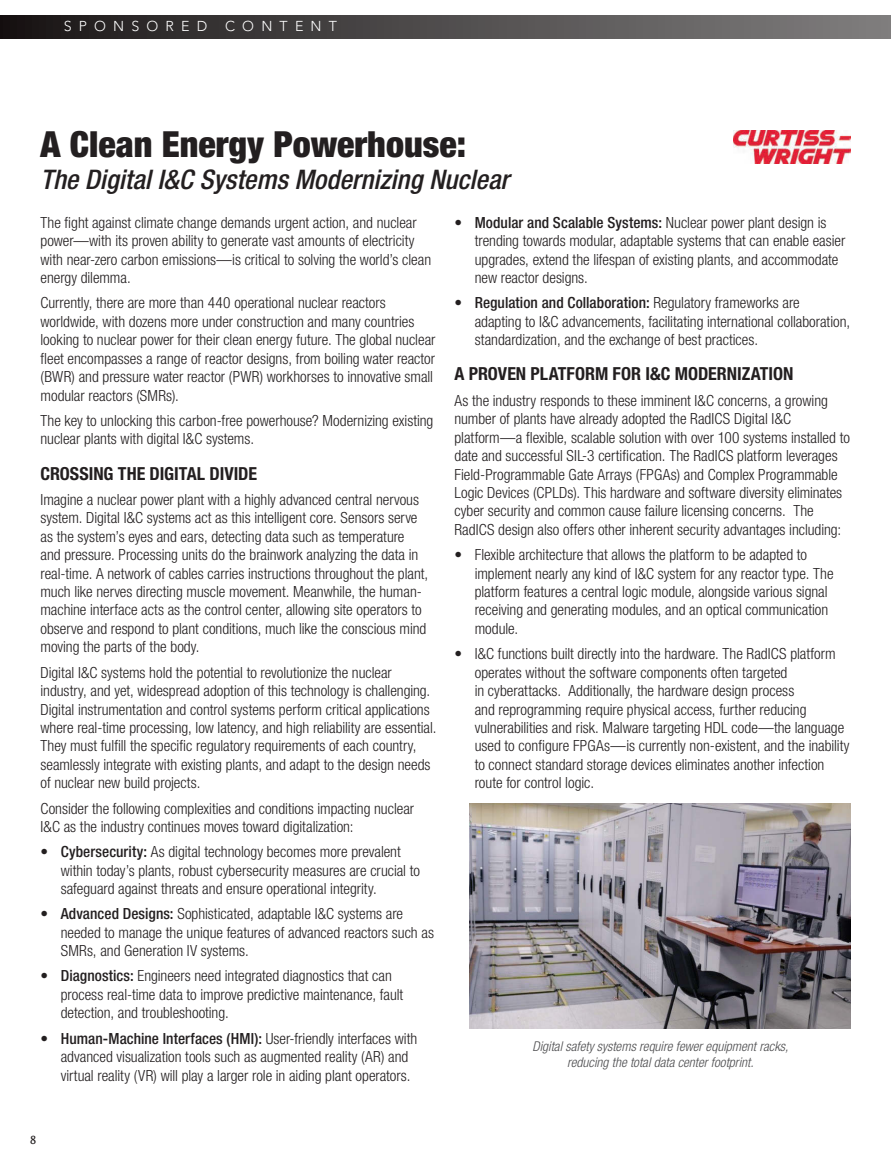
<style>
.page{position:relative;width:891px;height:1175px;background:#fff}
.page>*{position:absolute;margin:0;border:0;box-sizing:border-box;transform-origin:0 0}
.t1{font:900 condensed 36px "Helvetica Neue LT Std";color:#231f20}
.t2{font:italic 500 condensed 27px "Helvetica Neue LT Std";color:#231f20}
.t3{font:700 condensed 18px "Helvetica Neue LT Std";color:#231f20}
.t4{font:600 18px "Avenir Next Condensed";letter-spacing:-.005em;color:#231f20}
.t5{font:300 condensed 15.3px/18.5px "Helvetica Neue LT Std";color:#231f20}
.t6{font:300 14.25px "Avenir LT Pro";letter-spacing:.505em;color:#fff}
.t7{font:italic 300 condensed 13.5px/16.2px "Helvetica Neue LT Std";color:#4d4d4f;text-align:center}
.t8{font:12px "Le Monde Sans Std";color:#231f20}
.s1{font-weight:500}
</style>
<div class="page">
<img style="left:470px;top:803px;width:380px;height:225px">
<img style="left:733px;top:131px;width:117px;height:32px">
<div style="left:0;top:16px;width:891px;height:22px;background:linear-gradient(to right,#1b1717,#828080)"></div>
<p class="t6" style="left:64px;top:17px;width:145px">SPONSORED</p>
<p class="t6" style="left:225px;top:17px;width:113px">CONTENT</p>
<h1 class="t1" style="left:40px;top:122px;width:427px">A Clean Energy Powerhouse:</h1>
<h2 class="t2" style="left:40px;top:163px;width:470px">The Digital I&amp;C Systems Modernizing Nuclear</h2>
<p class="t5" style="left:40px;top:213px;width:392px">The fight against climate change demands urgent action, and nuclear power—with its proven ability to generate vast amounts of electricity with near-zero carbon emissions—is critical to solving the world’s clean energy dilemma.</p>
<p class="t5" style="left:40px;top:294px;width:396px">Currently, there are more than 440 operational nuclear reactors worldwide, with dozens more under construction and many countries looking to nuclear power for their clean energy future. The global nuclear fleet encompasses a range of reactor designs, from boiling water reactor (BWR) and pressure water reactor (PWR) workhorses to innovative small modular reactors (SMRs).</p>
<p class="t5" style="left:40px;top:411px;width:394px">The key to unlocking this carbon-free powerhouse? Modernizing existing nuclear plants with digital I&amp;C systems.</p>
<p class="t3" style="left:40px;top:462px;width:218px">CROSSING THE DIGITAL DIVIDE</p>
<p class="t5" style="left:40px;top:490px;width:389px">Imagine a nuclear power plant with a highly advanced central nervous system. Digital I&amp;C systems act as this intelligent core. Sensors serve as the system’s eyes and ears, detecting data such as temperature and pressure. Processing units do the brainwork analyzing the data in real-time. A network of cables carries instructions throughout the plant, much like nerves directing muscle movement. Meanwhile, the human&shy;machine interface acts as the control center, allowing site operators to observe and respond to plant conditions, much like the conscious mind moving the parts of the body.</p>
<p class="t5" style="left:40px;top:663px;width:397px">Digital I&amp;C systems hold the potential to revolutionize the nuclear industry, and yet, widespread adoption of this technology is challenging.<br>Digital instrumentation and control systems perform critical applications where real-time processing, low latency, and high reliability are essential.<br>They must fulfill the specific regulatory requirements of each country, seamlessly integrate with existing plants, and adapt to the design needs of nuclear new build projects.</p>
<p class="t5" style="left:40px;top:798px;width:375px">Consider the following complexities and conditions impacting nuclear<br>I&amp;C as the industry continues moves toward digitalization:</p>
<p class="t5" style="left:61px;top:842px;width:361px;text-indent:-20px"><span class="s1">• Cybersecurity:</span> As digital technology becomes more prevalent within today’s plants, robust cybersecurity measures are crucial to safeguard against threats and ensure operational integrity.</p>
<p class="t5" style="left:61px;top:904px;width:375px;text-indent:-20px"><span class="s1">• Advanced Designs:</span> Sophisticated, adaptable I&amp;C systems are needed to manage the unique features of advanced reactors such as<br>SMRs, and Generation IV systems.</p>
<p class="t5" style="left:61px;top:966px;width:344px;text-indent:-20px"><span class="s1">• Diagnostics:</span> Engineers need integrated diagnostics that can process real-time data to improve predictive maintenance, fault detection, and troubleshooting.</p>
<p class="t5" style="left:61px;top:1028px;width:358px;text-indent:-20px"><span class="s1">• Human-Machine Interfaces (HMI):</span> User-friendly interfaces with advanced visualization tools such as augmented reality (AR) and virtual reality (VR) will play a larger role in aiding plant operators.</p>
<p class="t5" style="left:475px;top:213px;width:372px;text-indent:-20px"><span class="s1">• Modular and Scalable Systems:</span> Nuclear power plant design is trending towards modular, adaptable systems that can enable easier upgrades, extend the lifespan of existing plants, and accommodate new reactor designs.</p>
<p class="t5" style="left:475px;top:294px;width:377px;text-indent:-20px"><span class="s1">• Regulation and Collaboration:</span> Regulatory frameworks are adapting to I&amp;C advancements, facilitating international collaboration, standardization, and the exchange of best practices.</p>
<p class="t3" style="left:454px;top:363px;width:340px">A PROVEN PLATFORM FOR I&amp;C MODERNIZATION</p>
<p class="t5" style="left:454px;top:391px;width:397px">As the industry responds to these imminent I&amp;C concerns, a growing number of plants have already adopted the RadICS Digital I&amp;C platform—a flexible, scalable solution with over 100 systems installed to date and successful SIL-3 certification. The RadICS platform leverages Field-Programmable Gate Arrays (FPGAs) and Complex Programmable Logic Devices (CPLDs). This hardware and software diversity eliminates cyber security and common cause failure licensing concerns. The RadICS design also offers other inherent security advantages including:</p>
<p class="t5" style="left:475px;top:545px;width:360px;text-indent:-20px">• Flexible architecture that allows the platform to be adapted to implement nearly any kind of I&amp;C system for any reactor type. The platform features a central logic module, alongside various signal receiving and generating modules, and an optical communication module.</p>
<p class="t5" style="left:475px;top:644px;width:376px;text-indent:-20px">• I&amp;C functions built directly into the hardware. The RadICS platform operates without the software components often targeted<br>in cyberattacks. Additionally, the hardware design process<br>and reprogramming require physical access, further reducing vulnerabilities and risk. Malware targeting HDL code—the language used to configure FPGAs—is currently non-existent, and the inability to connect standard storage devices eliminates another infection route for control logic.</p>
<p class="t7" style="left:532px;top:1038px;width:257px">Digital safety systems require fewer equipment racks, reducing the total data center footprint.</p>
<p class="t4" style="left:72px;top:1066px;width:209px">Curtiss Wright Sponcon Page 8</p>
<p class="t8" style="left:30px;top:1132px;width:8px">8</p>
</div>
